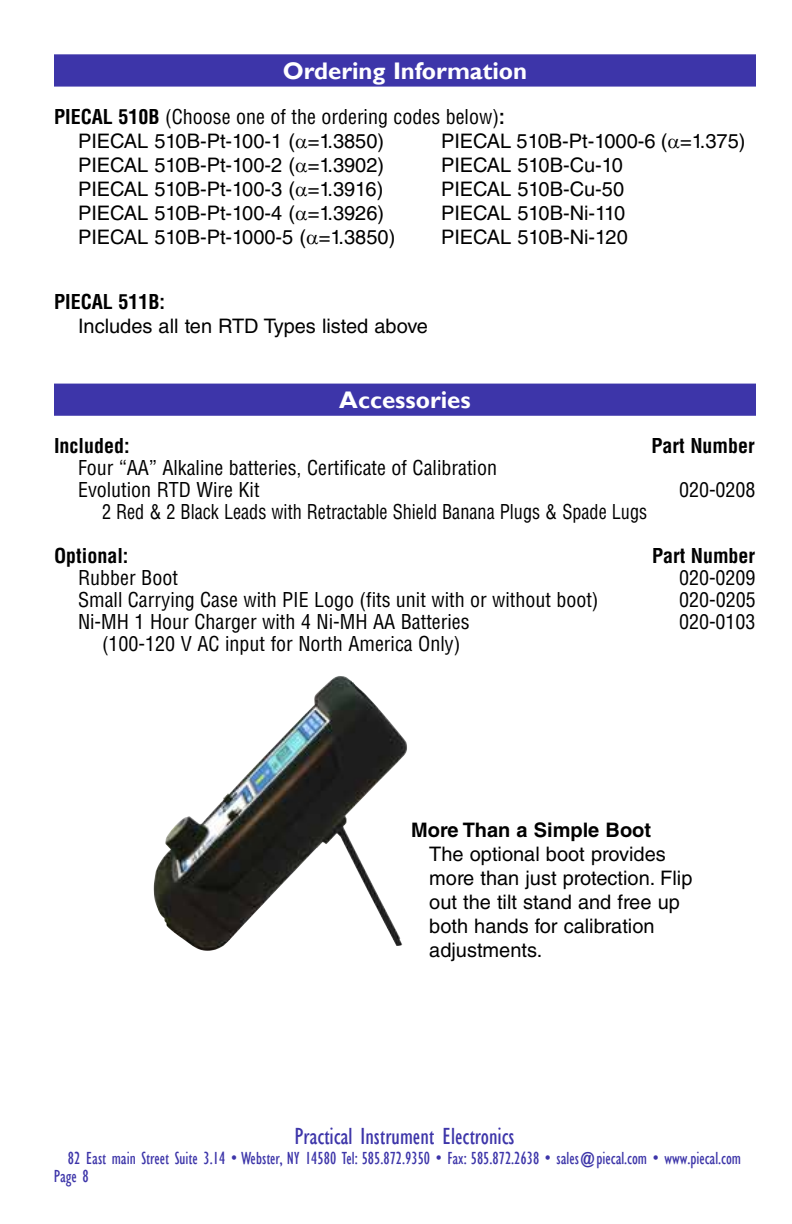
<style>
.page{position:relative;width:792px;height:1224px;background:#fff}
.page>*{position:absolute;margin:0;border:0;box-sizing:border-box;transform-origin:0 0}
.t1{font:condensed 24px "Gill Sans";color:#3d35a9}
.t2{font:700 24px "Gill Sans";color:#fff}
.t3{font:20px/24px "Helvetica LT Std";color:#000}
.t4{font:condensed 20px/22px "Helvetica LT Std";color:#000}
.t5{font:condensed 20px "Helvetica LT Std";color:#000;scale:.91 1}
.t6{font:700 condensed 20px "Helvetica LT Std";color:#000}
.t7{font:700 20px "Helvetica LT Std";color:#000}
.t8{font:condensed 18px/18.2px "Gill Sans";color:#3d35a9;scale:.95 1}
.s1{font-weight:700;font-stretch:condensed}
.s2{font-stretch:condensed}
</style>
<div class="page">
<div style="left:54px;top:384px;width:702px;height:32px;background:#3d35a9"></div>
<div style="left:54px;top:55px;width:702px;height:32px;background:#3d35a9"></div>
<img style="left:154px;top:676px;width:253px;height:275px">
<p class="t2" style="left:283px;top:56px;width:246px">Ordering Information</p>
<p class="t3" style="left:78px;top:105px;width:428px;text-indent:-24px"><span class="s1">PIECAL 510B</span> <span class="s2">(Choose one of the ordering codes below)</span><span class="s1">:<br></span>PIECAL 510B-Pt-100-1 ( =1.3850)<br>PIECAL 510B-Pt-100-2 ( =1.3902)<br>PIECAL 510B-Pt-100-3 ( =1.3916)<br>PIECAL 510B-Pt-100-4 ( =1.3926)<br>PIECAL 510B-Pt-1000-5 ( =1.3850)</p>
<p class="t3" style="left:441px;top:129px;width:306px">PIECAL 510B-Pt-1000-6 ( =1.375)<br>PIECAL 510B-Cu-10<br>PIECAL 510B-Cu-50<br>PIECAL 510B-Ni-110<br>PIECAL 510B-Ni-120</p>
<p class="t6" style="left:54px;top:289px;width:113px">PIECAL 511B:</p>
<p class="t3" style="left:78px;top:314px;width:352px">Includes all ten RTD Types listed above</p>
<p class="t2" style="left:339px;top:385px;width:133px">Accessories</p>
<p class="t6" style="left:54px;top:433px;width:77px">Included:</p>
<p class="t6" style="left:652px;top:433px;width:105px">Part Number</p>
<p class="t4" style="left:78px;top:457px;width:421px">Four “AA” Alkaline batteries, Certificate of Calibration<br>Evolution RTD Wire Kit</p>
<p class="t4" style="left:679px;top:479px;width:78px">020-0208</p>
<p class="t5" style="left:102px;top:499px;width:601px">2 Red &amp; 2 Black Leads with Retractable Shield Banana Plugs &amp; Spade Lugs</p>
<p class="t6" style="left:54px;top:543px;width:76px">Optional:</p>
<p class="t6" style="left:652px;top:543px;width:105px">Part Number</p>
<p class="t4" style="left:78px;top:567px;width:101px">Rubber Boot</p>
<p class="t4" style="left:679px;top:567px;width:78px">020-0209</p>
<p class="t4" style="left:78px;top:589px;width:522px">Small Carrying Case with PIE Logo (fits unit with or without boot)</p>
<p class="t4" style="left:679px;top:589px;width:78px">020-0205</p>
<p class="t4" style="left:78px;top:611px;width:393px">Ni-MH 1 Hour Charger with 4 Ni-MH AA Batteries</p>
<p class="t4" style="left:679px;top:611px;width:78px">020-0103</p>
<p class="t4" style="left:102px;top:633px;width:360px">(100-120 V AC input for North America Only)</p>
<p class="t7" style="left:411px;top:817px;width:241px">More Than a Simple Boot</p>
<p class="t3" style="left:429px;top:842px;width:265px">The optional boot provides more than just protection. Flip out the tilt stand and free up both hands for calibration adjustments.</p>
<p class="t1" style="left:294px;top:1122px;width:222px">Practical Instrument Electronics</p>
<p class="t8" style="left:54px;top:1149px;width:725px;text-indent:14px">82 East main Street Suite 3.14 • Webster, NY 14580 Tel: 585.872.9350 • Fax: 585.872.2638 • sales@piecal.com • www.piecal.com<br>Page 8</p>
</div>
